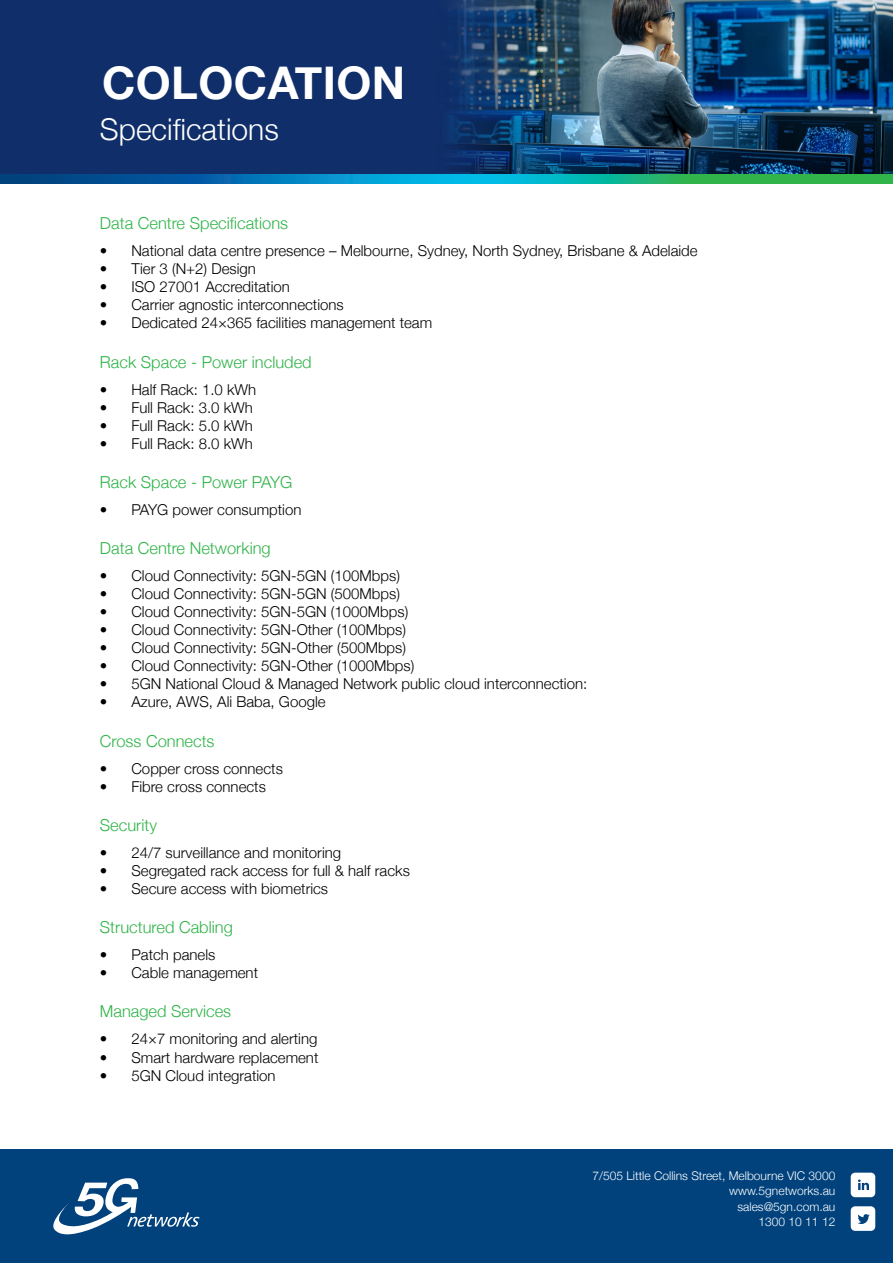
<style>
.page{position:relative;width:893px;height:1263px;background:#fff}
.page>*{position:absolute;margin:0;border:0;box-sizing:border-box;transform-origin:0 0}
.t1{font:700 45px "Helvetica Neue";letter-spacing:.01em;color:#fff}
.t2{font:300 30px "Helvetica Neue";color:#fff}
.t3{font:300 16.5px "Helvetica Neue";color:#31b44a}
.t4{font:300 15px "Helvetica Neue";color:#000}
.t5{font:300 12px "Helvetica Neue";color:#fff}
</style>
<div class="page">
<div style="left:0;top:0;width:893px;height:181px;background:#102e69"></div>
<img style="left:449px;top:0;width:444px;height:174px">
<div style="left:0;top:1150px;width:893px;height:113px;background:#01427c"></div>
<div style="left:851px;top:1173px;width:24px;height:24px;background:#fff;border-radius:4px"></div>
<svg style="left:858px;top:1179px;width:11px;height:11px"></svg>
<div style="left:851px;top:1206px;width:24px;height:25px;background:#fff;border-radius:4px"></div>
<svg style="left:858px;top:1214px;width:12px;height:10px"></svg>
<svg style="left:53px;top:1178px;width:147px;height:56px"></svg>
<svg style="left:0;top:174px;width:893px;height:10px"></svg>
<p class="t1" style="left:102px;top:48px;width:305px">COLOCATION</p>
<p class="t2" style="left:100px;top:105px;width:180px">Specifications</p>
<p class="t3" style="left:100px;top:210px;width:190px">Data Centre Specifications</p>
<p class="t4" style="left:100px;top:239px;width:599px">• National data centre presence – Melbourne, Sydney, North Sydney, Brisbane &amp; Adelaide</p>
<p class="t4" style="left:100px;top:257px;width:157px">• Tier 3 (N+2) Design</p>
<p class="t4" style="left:100px;top:275px;width:191px">• ISO 27001 Accreditation</p>
<p class="t4" style="left:100px;top:293px;width:245px">• Carrier agnostic interconnections</p>
<p class="t4" style="left:100px;top:311px;width:334px">• Dedicated 24×365 facilities management team</p>
<p class="t3" style="left:100px;top:348px;width:213px">Rack Space - Power included</p>
<p class="t4" style="left:100px;top:377px;width:158px">• Half Rack: 1.0 kWh</p>
<p class="t4" style="left:100px;top:395px;width:154px">• Full Rack: 3.0 kWh</p>
<p class="t4" style="left:100px;top:413px;width:154px">• Full Rack: 5.0 kWh</p>
<p class="t4" style="left:100px;top:431px;width:154px">• Full Rack: 8.0 kWh</p>
<p class="t3" style="left:100px;top:469px;width:194px">Rack Space - Power PAYG</p>
<p class="t4" style="left:100px;top:497px;width:203px">• PAYG power consumption</p>
<p class="t3" style="left:100px;top:535px;width:172px">Data Centre Networking</p>
<p class="t4" style="left:100px;top:564px;width:301px">• Cloud Connectivity: 5GN-5GN (100Mbps)</p>
<p class="t4" style="left:100px;top:582px;width:301px">• Cloud Connectivity: 5GN-5GN (500Mbps)</p>
<p class="t4" style="left:100px;top:600px;width:310px">• Cloud Connectivity: 5GN-5GN (1000Mbps)</p>
<p class="t4" style="left:100px;top:618px;width:308px">• Cloud Connectivity: 5GN-Other (100Mbps)</p>
<p class="t4" style="left:100px;top:636px;width:308px">• Cloud Connectivity: 5GN-Other (500Mbps)</p>
<p class="t4" style="left:100px;top:654px;width:316px">• Cloud Connectivity: 5GN-Other (1000Mbps)</p>
<p class="t4" style="left:100px;top:672px;width:489px">• 5GN National Cloud &amp; Managed Network public cloud interconnection:</p>
<p class="t4" style="left:100px;top:690px;width:227px">• Azure, AWS, Ali Baba, Google</p>
<p class="t3" style="left:100px;top:727px;width:116px">Cross Connects</p>
<p class="t4" style="left:100px;top:756px;width:184px">• Copper cross connects</p>
<p class="t4" style="left:100px;top:774px;width:167px">• Fibre cross connects</p>
<p class="t3" style="left:100px;top:812px;width:59px">Security</p>
<p class="t4" style="left:100px;top:840px;width:243px">• 24/7 surveillance and monitoring</p>
<p class="t4" style="left:100px;top:858px;width:311px">• Segregated rack access for full &amp; half racks</p>
<p class="t4" style="left:100px;top:876px;width:230px">• Secure access with biometrics</p>
<p class="t3" style="left:100px;top:914px;width:134px">Structured Cabling</p>
<p class="t4" style="left:100px;top:943px;width:117px">• Patch panels</p>
<p class="t4" style="left:100px;top:961px;width:160px">• Cable management</p>
<p class="t3" style="left:100px;top:998px;width:133px">Managed Services</p>
<p class="t4" style="left:100px;top:1027px;width:219px">• 24×7 monitoring and alerting</p>
<p class="t4" style="left:100px;top:1045px;width:220px">• Smart hardware replacement</p>
<p class="t4" style="left:100px;top:1063px;width:177px">• 5GN Cloud integration</p>
<p class="t5" style="left:592px;top:1166px;width:244px">7/505 Little Collins Street, Melbourne VIC 3000</p>
<p class="t5" style="left:729px;top:1181px;width:108px">www.5gnetworks.au</p>
<p class="t5" style="left:737px;top:1197px;width:99px">sales@5gn.com.au</p>
<p class="t5" style="left:759px;top:1212px;width:78px">1300 10 11 12</p>
</div>
